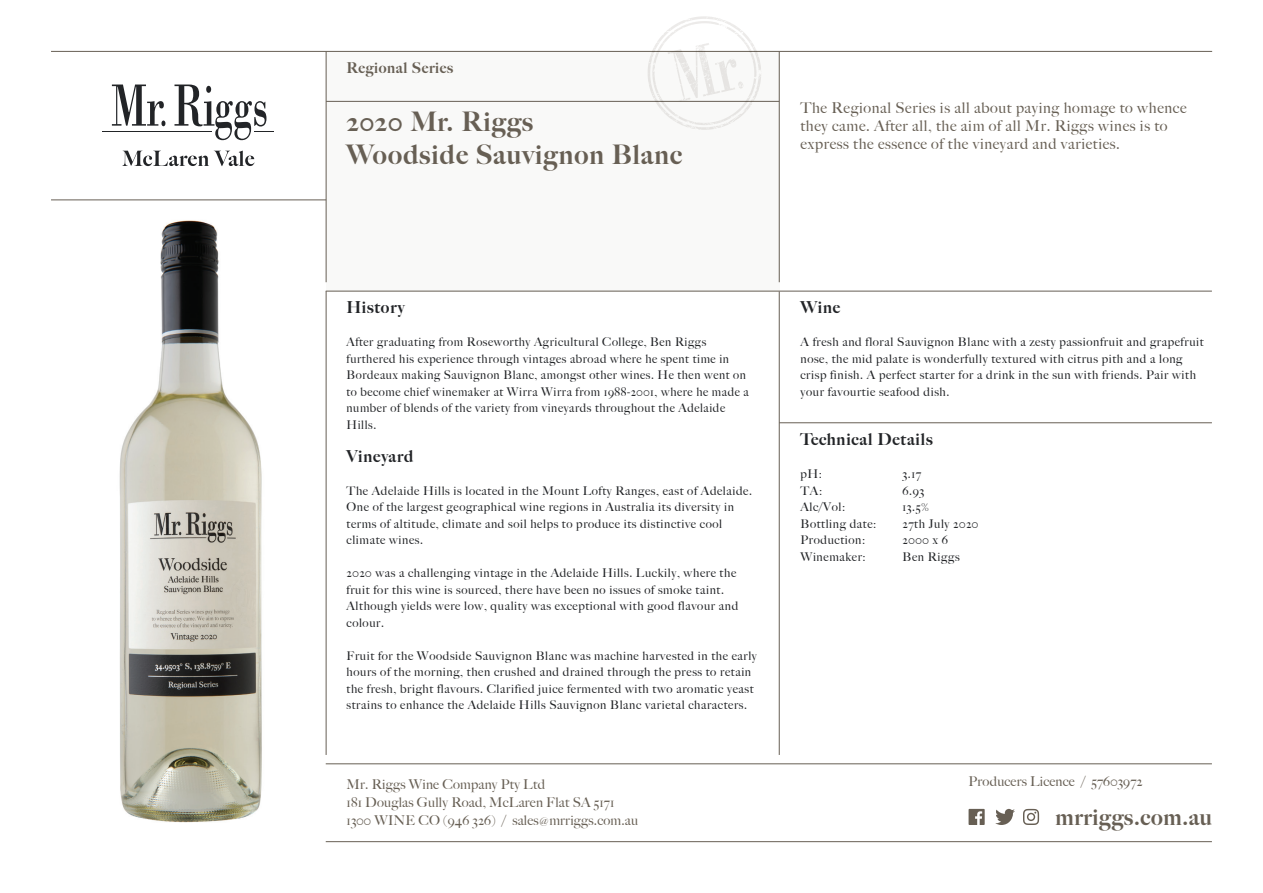
<style>
.page{position:relative;width:1263px;height:893px;background:#fff}
.page>*{position:absolute;margin:0;border:0;box-sizing:border-box;transform-origin:0 0}
.t1{font:900 27px/33px "Big Caslon FB";letter-spacing:.04em;color:#675f54}
.t2{font:900 22.5px "Big Caslon FB";letter-spacing:.03em;color:#675f54}
.t3{font:900 16.5px "Big Caslon FB";letter-spacing:.05em;color:#222427}
.t4{font:500 15px/18px "Big Caslon";letter-spacing:.04em;color:#675f54}
.t5{font:900 15px "Big Caslon FB";letter-spacing:.04em;color:#675f54}
.t6{font:500 13.5px/18px "Big Caslon";letter-spacing:.015em;color:#675f54}
.t7{font:500 12px/16.5px "Big Caslon";letter-spacing:.05em;color:#222427}
.s1{font-size:10.5px}
</style>
<div class="page">
<div style="left:326px;top:51px;width:454px;height:240px;background:#f9f9f8"></div>
<svg style="left:122px;top:151px;width:132px;height:15px"></svg>
<hr style="left:102px;top:131px;width:110px;height:1px;background:#222427">
<svg style="left:112px;top:85px;width:53px;height:41px"></svg>
<svg style="left:174px;top:85px;width:100px;height:55px"></svg>
<hr style="left:51px;top:51px;width:1161px;height:1px;background:#675f54">
<hr style="left:326px;top:841px;width:886px;height:1px;background:#675f54">
<hr style="left:326px;top:763px;width:886px;height:1px;background:#675f54">
<hr style="left:326px;top:291px;width:886px;height:1px;background:#675f54">
<hr style="left:779px;top:291px;width:1px;height:464px;background:#675f54">
<hr style="left:326px;top:291px;width:1px;height:464px;background:#675f54">
<hr style="left:779px;top:51px;width:1px;height:231px;background:#675f54">
<hr style="left:326px;top:51px;width:1px;height:231px;background:#675f54">
<hr style="left:326px;top:101px;width:453px;height:1px;background:#675f54">
<hr style="left:51px;top:200px;width:275px;height:1px;background:#675f54">
<svg style="left:648px;top:16px;width:114px;height:114px"></svg>
<svg style="left:968px;top:809px;width:17px;height:16px"></svg>
<svg style="left:1023px;top:809px;width:16px;height:16px"></svg>
<svg style="left:995px;top:809px;width:20px;height:16px"></svg>
<hr style="left:779px;top:422px;width:433px;height:1px;background:#675f54">
<img style="left:119px;top:220px;width:143px;height:603px">
<p class="t5" style="left:347px;top:58px;width:108px">Regional Series</p>
<h1 class="t1" style="left:347px;top:105px;width:337px">2020 Mr. Riggs<br>Woodside Sauvignon Blanc</h1>
<p class="t4" style="left:800px;top:98px;width:387px">The Regional Series is all about paying homage to whence they came. After all, the aim of all Mr. Riggs wines is to express the essence of the vineyard and varieties.</p>
<h3 class="t3" style="left:347px;top:298px;width:59px">History</h3>
<p class="t7" style="left:347px;top:333px;width:404px">After graduating from Roseworthy Agricultural College, Ben Riggs furthered his experience through vintages abroad where he spent time in Bordeaux making Sauvignon Blanc, amongst other wines. He then went on to become chief winemaker at Wirra Wirra from 1988-2001, where he made a number of blends of the variety from vineyards throughout the Adelaide Hills.</p>
<h3 class="t3" style="left:347px;top:446px;width:68px">Vineyard</h3>
<p class="t7" style="left:347px;top:482px;width:407px">The Adelaide Hills is located in the Mount Lofty Ranges, east of Adelaide.<br>One of the largest geographical wine regions in Australia its diversity in terms of altitude, climate and soil helps to produce its distinctive cool climate wines.</p>
<p class="t7" style="left:347px;top:564px;width:393px">2020 was a challenging vintage in the Adelaide Hills. Luckily, where the fruit for this wine is sourced, there have been no issues of smoke taint.<br>Although yields were low, quality was exceptional with good flavour and colour.</p>
<p class="t7" style="left:347px;top:647px;width:412px">Fruit for the Woodside Sauvignon Blanc was machine harvested in the early hours of the morning, then crushed and drained through the press to retain the fresh, bright flavours. Clarified juice fermented with two aromatic yeast strains to enhance the Adelaide Hills Sauvignon Blanc varietal characters.</p>
<p class="t6" style="left:347px;top:774px;width:293px">Mr. Riggs Wine Company Pty Ltd<br>181 Douglas Gully Road, McLaren Flat SA 5171<br>1300 WINE CO (946 326) / sales<span class="s1">@</span>mrriggs.com.au</p>
<h3 class="t3" style="left:800px;top:298px;width:41px">Wine</h3>
<p class="t7" style="left:800px;top:333px;width:405px">A fresh and floral Sauvignon Blanc with a zesty passionfruit and grapefruit nose, the mid palate is wonderfully textured with citrus pith and a long crisp finish. A perfect starter for a drink in the sun with friends. Pair with your favourtie seafood dish.</p>
<h3 class="t3" style="left:800px;top:430px;width:134px">Technical Details</h3>
<p class="t7" style="left:800px;top:465px;width:23px">pH:</p>
<p class="t7" style="left:902px;top:465px;width:20px">3.17</p>
<p class="t7" style="left:800px;top:482px;width:23px">TA:</p>
<p class="t7" style="left:902px;top:482px;width:23px">6.93</p>
<p class="t7" style="left:800px;top:498px;width:46px">Alc/Vol:</p>
<p class="t7" style="left:902px;top:498px;width:28px">13.5%</p>
<p class="t7" style="left:800px;top:515px;width:77px">Bottling date:</p>
<p class="t7" style="left:902px;top:515px;width:77px">27th July 2020</p>
<p class="t7" style="left:800px;top:531px;width:66px">Production:</p>
<p class="t7" style="left:902px;top:531px;width:47px">2000 x 6</p>
<p class="t7" style="left:800px;top:548px;width:67px">Winemaker:</p>
<p class="t7" style="left:902px;top:548px;width:59px">Ben Riggs</p>
<p class="t6" style="left:968px;top:772px;width:175px">Producers Licence / 57603972</p>
<h2 class="t2" style="left:1055px;top:804px;width:158px">mrriggs.com.au</h2>
</div>
